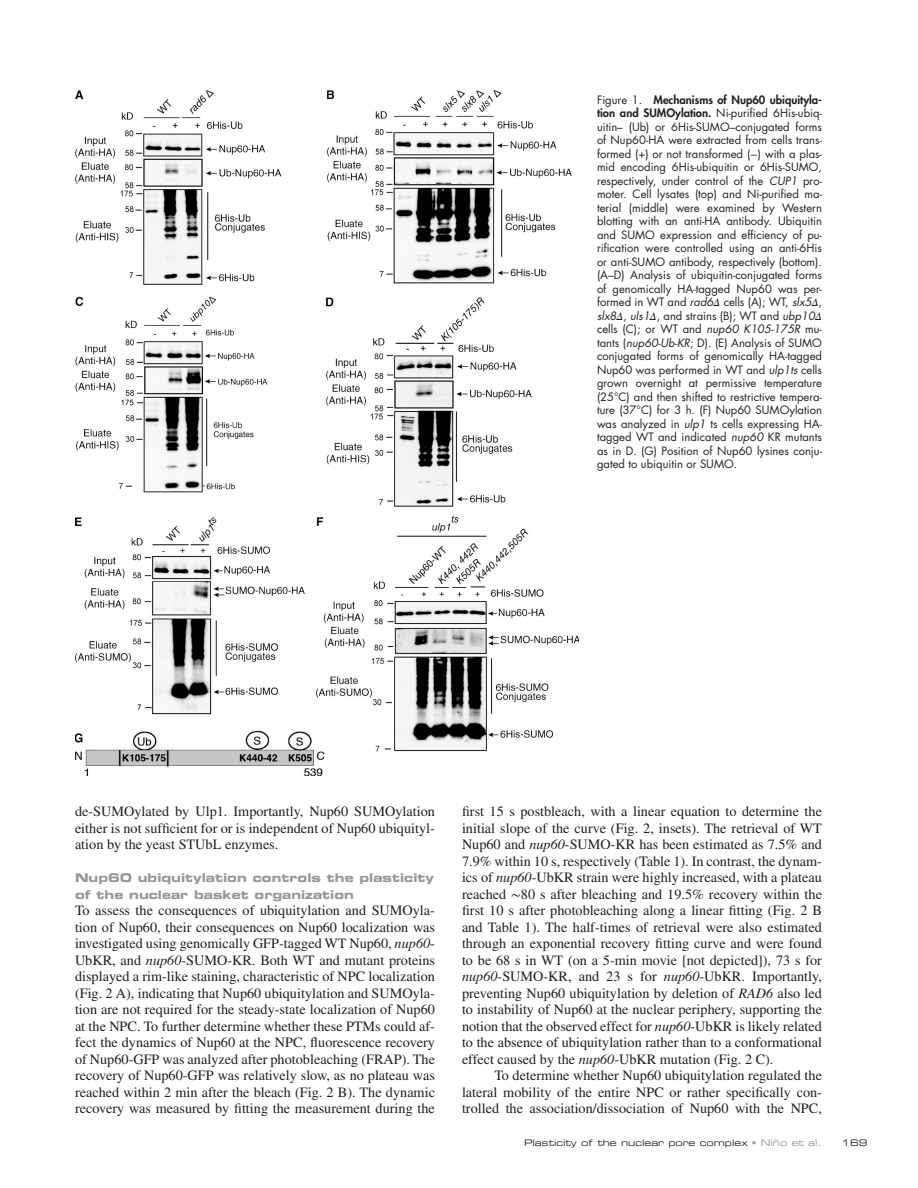
<style>
.page{position:relative;width:918px;height:1188px;background:#fff}
.page>*{position:absolute;margin:0;border:0;box-sizing:border-box;transform-origin:0 0}
.t1{font:14.25px/16.5px "Times LT Std";color:#231f20;text-align:justify}
.t2{font:12px/16.5px "Eurostile LT Std Bold Ex 2";color:#949698}
.t3{font:11.25px/13.5px "Futura Std";color:#231f20;text-align:justify}
.t4{font:9px "Eurostile LT Std Ex 2";color:#231f20}
.s1{font-weight:800}
.s2{font-family:"STIX General"}
.s3{font-style:italic}
.s4{font-family:"STIX General";font-style:italic}
.s5{color:#949698}
</style>
<div class="page">
<img style="left:75px;top:90px;width:504px;height:685px">
<p class="t3" style="left:597px;top:93px;width:227px">Figure 1. <span class="s1">Mechanisms of Nup60 ubiquityla&shy;tion and SUMOylation.</span> Ni-purified 6His-ubiq&shy;uitin– (Ub) or 6His-SUMO–conjugated forms of Nup60-HA were extracted from cells trans&shy;formed (+) or not transformed (<span class="s2">−</span>) with a plas&shy;mid encoding 6His-ubiquitin or 6His-SUMO, respectively, under control of the <span class="s3">CUP1</span> pro&shy;moter. Cell lysates (top) and Ni-purified ma&shy;terial (middle) were examined by Western blotting with an anti-HA antibody. Ubiquitin and SUMO expression and efficiency of pu&shy;rification were controlled using an anti-6His or anti-SUMO antibody, respectively (bottom). (A–D) Analysis of ubiquitin-conjugated forms of genomically HA-tagged Nup60 was per&shy;formed in WT and <span class="s3">rad6</span><span class="s4">Δ</span> cells (A); WT, <span class="s3">slx5</span><span class="s4">Δ</span>, <span class="s3">slx8</span><span class="s4">Δ</span><span class="s3">, uls1</span><span class="s4">Δ</span>, and strains (B); WT and <span class="s3">ubp10</span><span class="s4">Δ </span>cells (C); or WT and <span class="s3">nup60 K105-175R</span> mu&shy;tants (<span class="s3">nup60-Ub-KR</span>; D). (E) Analysis of SUMO conjugated forms of genomically HA-tagged Nup60 was performed in WT and <span class="s3">ulp1ts</span> cells grown overnight at permissive temperature (25°C) and then shifted to restrictive tempera&shy;ture (37°C) for 3 h. (F) Nup60 SUMOylation was analyzed in <span class="s3">ulp1</span> ts cells expressing HA&shy;tagged WT and indicated <span class="s3">nup60</span> KR mutants as in D. (G) Position of Nup60 lysines conju&shy;gated to ubiquitin or SUMO.</p>
<p class="t1" style="left:75px;top:803px;width:362px">de-SUMOylated by Ulp1. Importantly, Nup60 SUMOylation either is not sufficient for or is independent of Nup60 ubiquityl&shy;ation by the yeast STUbL enzymes.</p>
<p class="t2" style="left:75px;top:869px;width:361px">Nup60 ubiquitylation controls the plasticity of the nuclear basket organization</p>
<p class="t1" style="left:75px;top:902px;width:362px">To assess the consequences of ubiquitylation and SUMOyla&shy;tion of Nup60, their consequences on Nup60 localization was investigated using genomically GFP-tagged WT Nup60, <span class="s3">nup60</span>- UbKR, and <span class="s3">nup60</span>-SUMO-KR. Both WT and mutant proteins displayed a rim-like staining, characteristic of NPC localization (Fig. 2 A), indicating that Nup60 ubiquitylation and SUMOyla&shy;tion are not required for the steady-state localization of Nup60 at the NPC. To further determine whether these PTMs could af&shy;fect the dynamics of Nup60 at the NPC, fluorescence recovery of Nup60-GFP was analyzed after photobleaching (FRAP). The recovery of Nup60-GFP was relatively slow, as no plateau was reached within 2 min after the bleach (Fig. 2 B). The dynamic recovery was measured by fitting the measurement during the</p>
<p class="t1" style="left:462px;top:803px;width:362px">first 15 s postbleach, with a linear equation to determine the initial slope of the curve (Fig. 2, insets). The retrieval of WT Nup60 and <span class="s3">nup60</span>-SUMO-KR has been estimated as 7.5% and 7.9% within 10 s, respectively (Table 1). In contrast, the dynam&shy;ics of <span class="s3">nup60</span>-UbKR strain were highly increased, with a plateau reached <span class="s2">∼</span>80 s after bleaching and 19.5% recovery within the first 10 s after photobleaching along a linear fitting (Fig. 2 B and Table 1). The half-times of retrieval were also estimated through an exponential recovery fitting curve and were found to be 68 s in WT (on a 5-min movie [not depicted]), 73 s for <span class="s3">nup60</span>-SUMO-KR, and 23 s for <span class="s3">nup60</span>-UbKR. Importantly, preventing Nup60 ubiquitylation by deletion of <span class="s3">RAD6</span> also led to instability of Nup60 at the nuclear periphery, supporting the notion that the observed effect for <span class="s3">nup60</span>-UbKR is likely related to the absence of ubiquitylation rather than to a conformational effect caused by the <span class="s3">nup60</span>-UbKR mutation (Fig. 2 C).</p>
<p class="t1" style="left:462px;top:1067px;width:361px;text-indent:32px">To determine whether Nup60 ubiquitylation regulated the lateral mobility of the entire NPC or rather specifically con&shy;trolled the association/dissociation of Nup60 with the NPC,</p>
<p class="t4" style="left:524px;top:1136px;width:299px">Plasticity of the nuclear pore complex <span class="s5">• Niño et al.</span></p>
<p class="t4" style="left:841px;top:1136px;width:28px">169</p>
</div>
